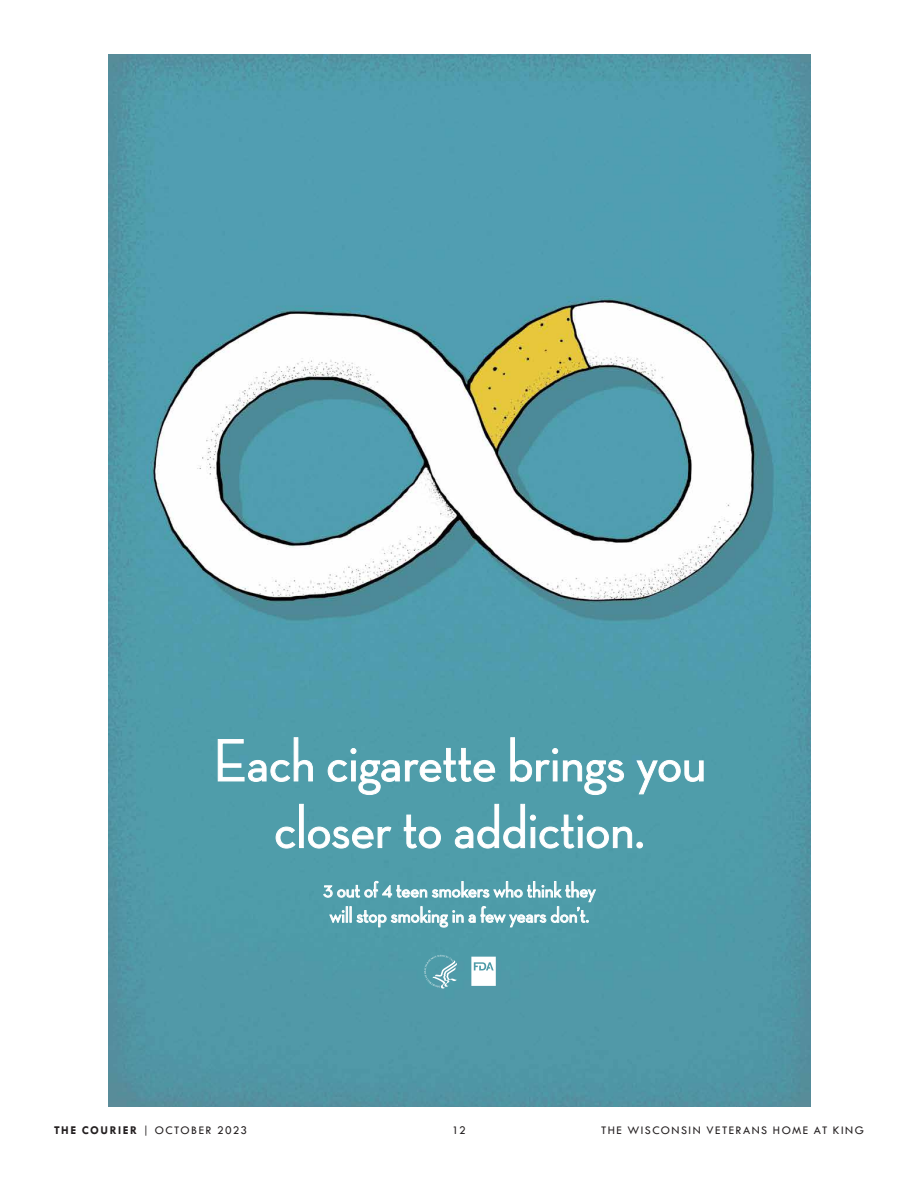
<style>
.page{position:relative;width:918px;height:1188px;background:#fff}
.page>*{position:absolute;margin:0;border:0;box-sizing:border-box;transform-origin:0 0}
.t1{font:500 60.9px/66.6px "Neutraface Display";color:#fff;text-align:center}
.t2{font:500 21.9px/25.2px "Neutraface Display";color:#fff}
.t3{font:12px "Tw Cen";letter-spacing:.12em;color:#231f20}
.s1{font-weight:700}
</style>
<div class="page">
<img style="left:109px;top:54px;width:702px;height:1053px">
<svg style="left:218px;top:737px;width:95px;height:45px;background:#66aab5"></svg>
<svg style="left:328px;top:748px;width:167px;height:47px;background:#65a9b4"></svg>
<svg style="left:510px;top:737px;width:114px;height:58px;background:#61a7b3"></svg>
<svg style="left:636px;top:760px;width:68px;height:34px;background:#68aab6"></svg>
<svg style="left:276px;top:827px;width:19px;height:21px"></svg>
<div style="left:299px;top:804px;width:5px;height:44px;border:1px solid #fff"></div>
<svg style="left:308px;top:827px;width:83px;height:21px;background:#76b2bc"></svg>
<svg style="left:404px;top:815px;width:37px;height:33px"></svg>
<svg style="left:455px;top:804px;width:188px;height:44px;background:#62a7b3"></svg>
<svg style="left:323px;top:881px;width:273px;height:47px;background:#72b0ba"></svg>
<svg style="left:424px;top:955px;width:33px;height:34px"></svg>
<svg style="left:471px;top:957px;width:25px;height:29px"></svg>
<p class="t1" style="left:213px;top:727px;width:495px">Each cigarette brings you closer to addiction.</p>
<p class="t2" style="left:323px;top:877px;width:274px">3 out of 4 teen smokers who think they will stop smoking in a few years don’t.</p>
<p class="t3" style="left:54px;top:1123px;width:195px"><span class="s1">THE COURIER</span> | OCTOBER 2023</p>
<p class="t3" style="left:452px;top:1123px;width:15px">12</p>
<p class="t3" style="left:601px;top:1123px;width:264px">THE WISCONSIN VETERANS HOME AT KING</p>
</div>
